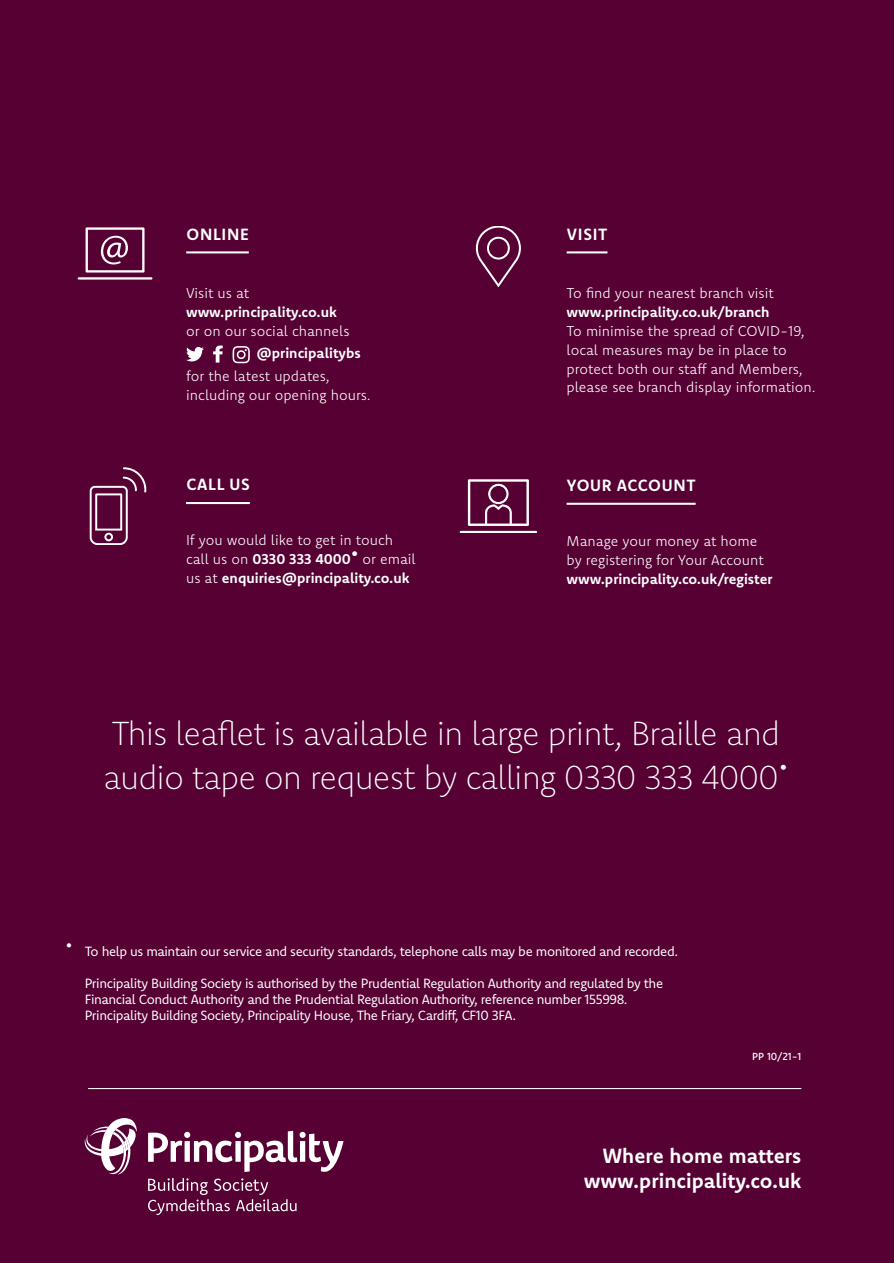
<style>
.page{position:relative;width:894px;height:1263px;background:#fff}
.page>*{position:absolute;margin:0;border:0;box-sizing:border-box;transform-origin:0 0}
.t1{font:200 33.3px/43.8px "Komet";letter-spacing:-.03em;color:#fff}
.t2{font:700 20.55px/24.8px "Komet";color:#fff;text-align:right}
.t3{font:200 19.5px "Komet";color:#fff}
.t4{font:700 16.35px "Komet";letter-spacing:.04em;color:#fff}
.t5{font:300 14.25px/18.8px "Komet";color:#fff}
.t6{font:700 14.25px "Komet";color:#fff}
.t7{font:13.35px/16px "Komet";letter-spacing:-.03em;color:#fff}
.t8{font:500 10.35px "Komet";color:#fff}
.s1{font-weight:700}
</style>
<div class="page">
<div style="left:0;top:0;width:893px;height:1263px;background:#560033"></div>
<svg style="left:85px;top:1118px;width:52px;height:56px"></svg>
<svg style="left:148px;top:1130px;width:195px;height:85px"></svg>
<hr style="left:88px;top:1088px;width:713px;height:1px;background:#fff">
<hr style="left:186px;top:502px;width:64px;height:2px;background:#fff">
<svg style="left:90px;top:468px;width:56px;height:76px"></svg>
<hr style="left:459px;top:531px;width:78px;height:2px;background:#fff">
<svg style="left:467px;top:479px;width:61px;height:47px"></svg>
<hr style="left:566px;top:503px;width:129px;height:2px;background:#fff">
<hr style="left:566px;top:251px;width:41px;height:2px;background:#fff">
<svg style="left:475px;top:226px;width:45px;height:61px"></svg>
<hr style="left:186px;top:251px;width:63px;height:2px;background:#fff">
<svg style="left:186px;top:347px;width:18px;height:14px"></svg>
<svg style="left:213px;top:345px;width:9px;height:17px"></svg>
<svg style="left:232px;top:346px;width:18px;height:17px"></svg>
<hr style="left:78px;top:277px;width:74px;height:2px;background:#fff">
<svg style="left:85px;top:228px;width:59px;height:44px"></svg>
<p class="t4" style="left:186px;top:223px;width:64px">ONLINE</p>
<p class="t4" style="left:566px;top:223px;width:42px">VISIT</p>
<p class="t5" style="left:186px;top:284px;width:65px">Visit us at</p>
<p class="t6" style="left:186px;top:303px;width:152px">www.principality.co.uk</p>
<p class="t5" style="left:186px;top:321px;width:165px">or on our social channels</p>
<p class="t6" style="left:256px;top:344px;width:106px">@principalitybs</p>
<p class="t5" style="left:186px;top:366px;width:186px">for the latest updates, including our opening hours.</p>
<p class="t5" style="left:566px;top:284px;width:209px">To find your nearest branch visit</p>
<p class="t6" style="left:566px;top:303px;width:204px">www.principality.co.uk/branch</p>
<p class="t5" style="left:566px;top:321px;width:250px">To minimise the spread of COVID-19, local measures may be in place to protect both our staff and Members, please see branch display information.</p>
<p class="t4" style="left:186px;top:474px;width:65px">CALL US</p>
<p class="t4" style="left:566px;top:475px;width:130px">YOUR ACCOUNT</p>
<p class="t5" style="left:186px;top:530px;width:231px">If you would like to get in touch call us on <span class="s1">0330 333 4000</span><sup>•</sup> or email us at <span class="s1">enquiries@principality.co.uk</span></p>
<p class="t5" style="left:566px;top:531px;width:199px">Manage your money at home by registering for Your Account</p>
<p class="t6" style="left:566px;top:569px;width:207px">www.principality.co.uk/register</p>
<h1 class="t1" style="left:103px;top:710px;width:678px">This leaflet is available in large print, Braille and audio tape on request by calling 0330 333 4000</h1>
<h3 class="t3" style="left:777px;top:754px;width:12px">•</h3>
<p class="t7" style="left:65px;top:937px;width:9px">•</p>
<p class="t7" style="left:85px;top:943px;width:595px">To help us maintain our service and security standards, telephone calls may be monitored and recorded.</p>
<p class="t7" style="left:85px;top:975px;width:580px">Principality Building Society is authorised by the Prudential Regulation Authority and regulated by the<br>Financial Conduct Authority and the Prudential Regulation Authority, reference number 155998.<br>Principality Building Society, Principality House, The Friary, Cardiff, CF10 3FA.</p>
<p class="t8" style="left:751px;top:1050px;width:51px">PP 10/21-1</p>
<h2 class="t2" style="left:583px;top:1143px;width:219px">Where home matters www.principality.co.uk</h2>
</div>
